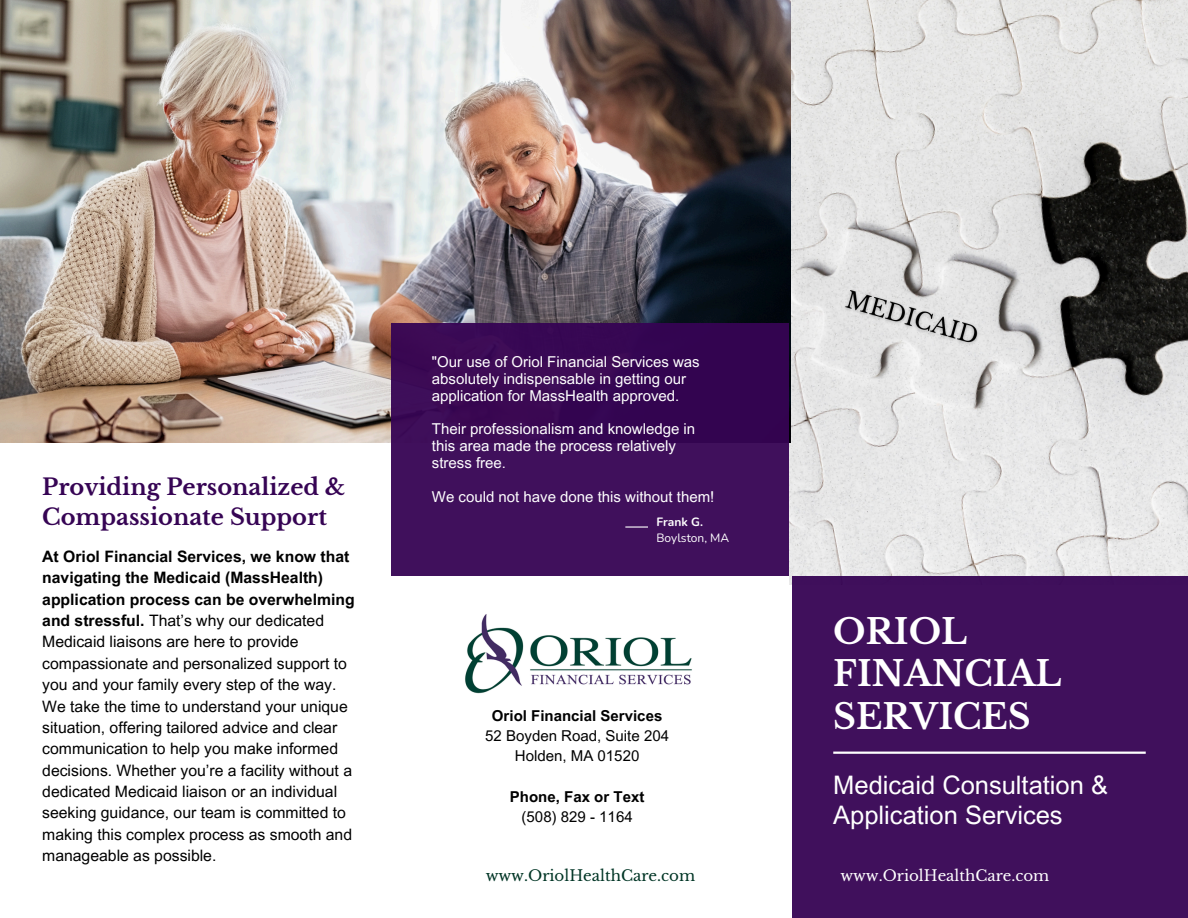
<style>
.page{position:relative;width:1188px;height:918px;background:#fff}
.page>*{position:absolute;margin:0;border:0;box-sizing:border-box;transform-origin:0 0}
.t1{font:700 34.5px/42.8px "Libre Baskerville";color:#fff}
.t2{font:25.5px/30.3px "Arial MT Pro";color:#fff}
.t3{font:700 22.5px/29.2px "Libre Baskerville";color:#360454}
.t4{font:15.75px/21.3px "Arial MT Pro";color:#000}
.t5{font:15px/16.8px "Arial MT Pro";color:#fff}
.t6{font:15px/20.2px "Arial MT Pro";color:#000;text-align:center}
.t7{font:700 15px/20.2px "Arial MT Pro";color:#000;text-align:center}
.t8{font:15px "Libre Baskerville";color:#fff}
.t9{font:15px "Libre Baskerville";color:#003525}
.t10{font:12px "Nunito";color:#fff}
.t11{font:700 12px "Nunito";color:#fff}
.s1{font-weight:700}
.s2{font-weight:400}
</style>
<div class="page">
<img style="left:790px;top:0;width:398px;height:585px">
<img style="left:0;top:0;width:790px;height:443px">
<div style="left:392px;top:324px;width:397px;height:252px;background:linear-gradient(to right,#3f0e59,#390a56)"></div>
<div style="left:792px;top:576px;width:396px;height:342px;background:#40105c"></div>
<img style="left:465px;top:614px;width:227px;height:80px">
<hr style="left:833px;top:752px;width:313px;height:2px;background:#fff">
<hr style="left:625px;top:526px;width:23px;height:2px;background:#fff">
<img style="left:836px;top:283px;width:152px;height:71px">
<h2 class="t3" style="left:42px;top:473px;width:304px">Providing Personalized &amp;<br>Compassionate Support</h2>
<h5 class="t4" style="left:42px;top:548px;width:314px"><span class="s1">At Oriol Financial Services, we know that navigating the Medicaid (MassHealth) application process can be overwhelming and stressful.</span> That’s why our dedicated Medicaid liaisons are here to provide compassionate and personalized support to you and your family every step of the way.<br>We take the time to understand your unique situation, offering tailored advice and clear communication to help you make informed decisions. Whether you’re a facility without a dedicated Medicaid liaison or an individual seeking guidance, our team is committed to making this complex process as smooth and manageable as possible.</h5>
<p class="t5" style="left:432px;top:355px;width:269px">"Our use of Oriol Financial Services was absolutely indispensable in getting our application for MassHealth approved.</p>
<h4 class="t5" style="left:432px;top:423px;width:265px">Their professionalism and knowledge in this area made the process relatively</h4>
<h5 class="t5" style="left:432px;top:456px;width:76px">stress free.</h5>
<h5 class="t5" style="left:432px;top:490px;width:284px">We could not have done this without them!</h5>
<p class="t11" style="left:656px;top:514px;width:48px">Frank G.</p>
<h5 class="t10" style="left:656px;top:530px;width:74px">Boylston, MA</h5>
<h5 class="t6" style="left:485px;top:707px;width:185px"><span class="s1">Oriol Financial Services<br></span>52 Boyden Road, Suite 204<br>Holden, MA 01520</h5>
<h1 class="t7" style="left:510px;top:788px;width:136px">Phone, Fax or Text <span class="s2">(508) 829 - 1164</span></h1>
<h5 class="t9" style="left:486px;top:866px;width:211px">www.OriolHealthCare.com</h5>
<h5 class="t1" style="left:833px;top:610px;width:230px">ORIOL<br>FINANCIAL<br>SERVICES</h5>
<h5 class="t2" style="left:833px;top:773px;width:276px">Medicaid Consultation &amp;<br>Application Services</h5>
<p class="t8" style="left:840px;top:867px;width:211px">www.OriolHealthCare.com</p>
</div>
